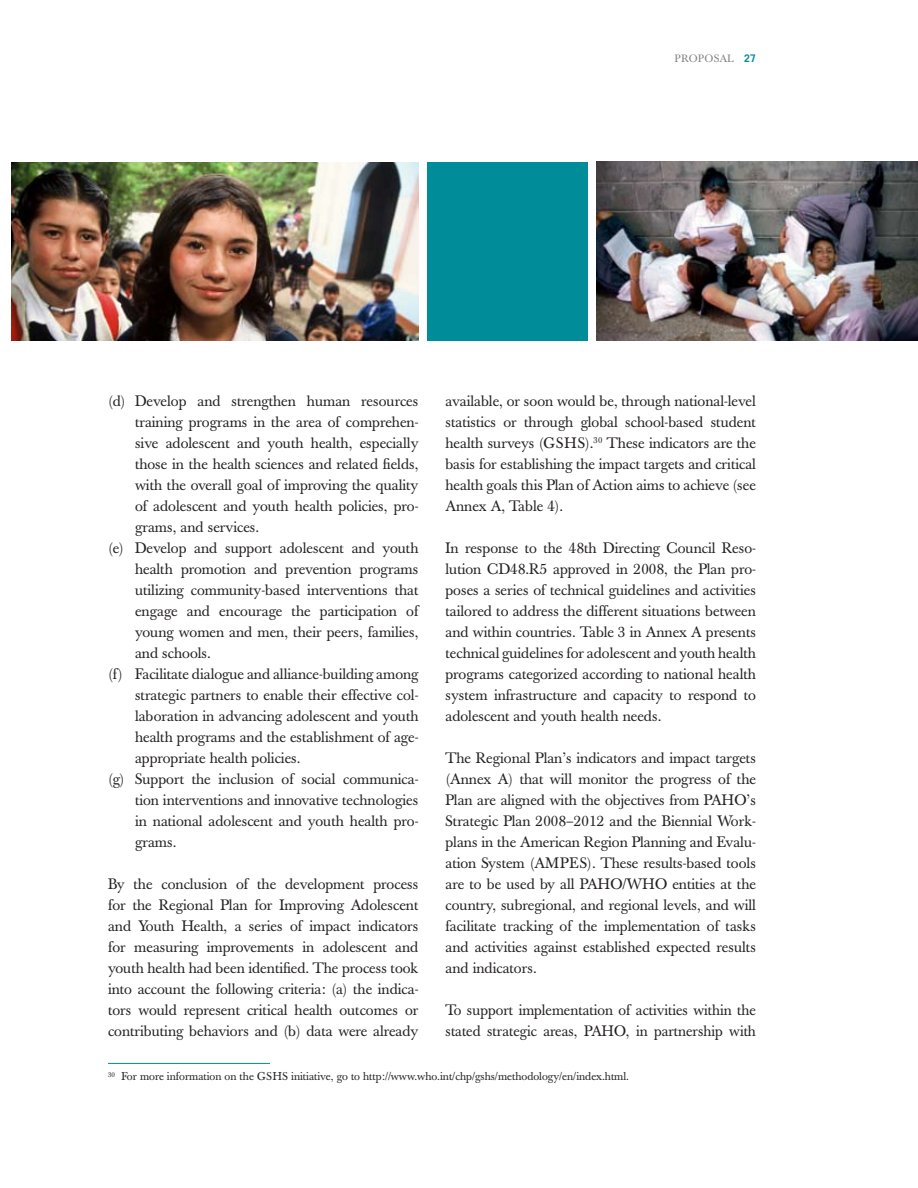
<style>
.page{position:relative;width:918px;height:1188px;background:#fff}
.page>*{position:absolute;margin:0;border:0;box-sizing:border-box;transform-origin:0 0}
.t1{font:15px/21px "Baskerville";color:#231f20;text-align:justify}
.t2{font:11.25px "Baskerville";color:#231f20}
.t3{font:10.5px "Baskerville BE";color:#808285}
.t4{font:700 10.5px "Trade Gothic";color:#008c99}
.t5{font:7.05px "Baskerville";color:#231f20}
</style>
<div class="page">
<hr style="left:108px;top:1063px;width:162px;height:1px;background:#008c99">
<img style="left:11px;top:162px;width:407px;height:179px">
<div style="left:428px;top:162px;width:160px;height:179px;background:#008c99"></div>
<img style="left:597px;top:162px;width:321px;height:179px">
<p class="t3" style="left:675px;top:52px;width:9px">PR</p>
<p class="t3" style="left:705px;top:52px;width:17px">OPOS</p>
<p class="t4" style="left:744px;top:52px;width:13px">27</p>
<p class="t1" style="left:108px;top:391px;width:312px">(d) Develop and strengthen human resources</p>
<p class="t1" style="left:135px;top:412px;width:285px">training programs in the area of comprehen-</p>
<p class="t1" style="left:135px;top:433px;width:285px">sive adolescent and youth health, especially</p>
<p class="t1" style="left:135px;top:454px;width:285px">those in the health sciences and related fields,</p>
<p class="t1" style="left:135px;top:475px;width:285px">with the overall goal of improving the quality</p>
<p class="t1" style="left:135px;top:496px;width:285px">of adolescent and youth health policies, pro-</p>
<p class="t1" style="left:135px;top:517px;width:126px">grams, and services.</p>
<p class="t1" style="left:108px;top:538px;width:312px">(e) Develop and support adolescent and youth</p>
<p class="t1" style="left:135px;top:559px;width:285px">health promotion and prevention programs</p>
<p class="t1" style="left:135px;top:580px;width:285px">utilizing community-based interventions that</p>
<p class="t1" style="left:135px;top:601px;width:285px">engage and encourage the participation of</p>
<p class="t1" style="left:135px;top:622px;width:285px">young women and men, their peers, families,</p>
<p class="t1" style="left:135px;top:643px;width:77px">and schools.</p>
<p class="t1" style="left:108px;top:664px;width:312px">(f) Facilitate dialogue and alliance-building among</p>
<p class="t1" style="left:135px;top:685px;width:285px">strategic partners to enable their effective col-</p>
<p class="t1" style="left:135px;top:706px;width:285px">laboration in advancing adolescent and youth</p>
<p class="t1" style="left:135px;top:727px;width:285px">health programs and the establishment of age-</p>
<p class="t1" style="left:135px;top:748px;width:167px">appropriate health policies.</p>
<p class="t1" style="left:108px;top:769px;width:312px">(g) Support the inclusion of social communica-</p>
<p class="t1" style="left:135px;top:790px;width:285px">tion interventions and innovative technologies</p>
<p class="t1" style="left:135px;top:811px;width:285px">in national adolescent and youth health pro-</p>
<p class="t1" style="left:135px;top:832px;width:43px">grams.</p>
<p class="t1" style="left:108px;top:874px;width:312px">By the conclusion of the development process for the Regional Plan for Improving Adolescent and Youth Health, a series of impact indicators for measuring improvements in adolescent and youth health had been identified. The process took into account the following criteria: (a) the indica&shy;tors would represent critical health outcomes or contributing behaviors and (b) data were already</p>
<p class="t1" style="left:445px;top:391px;width:312px">available, or soon would be, through national-level statistics or through global school-based student health surveys (GSHS).<sup>30</sup> These indicators are the basis for establishing the impact targets and critical health goals this Plan of Action aims to achieve (see Annex A, Table 4).</p>
<p class="t1" style="left:445px;top:538px;width:312px">In response to the 48th Directing Council Reso&shy;lution CD48.R5 approved in 2008, the Plan pro&shy;poses a series of technical guidelines and activities tailored to address the different situations between and within countries. Table 3 in Annex A presents technical guidelines for adolescent and youth health programs categorized according to national health system infrastructure and capacity to respond to adolescent and youth health needs.</p>
<p class="t1" style="left:445px;top:748px;width:312px">The Regional Plan’s indicators and impact targets (Annex A) that will monitor the progress of the Plan are aligned with the objectives from PAHO’s Strategic Plan 2008–2012 and the Biennial Work&shy;plans in the American Region Planning and Evalu&shy;ation System (AMPES). These results-based tools are to be used by all PAHO/WHO entities at the country, subregional, and regional levels, and will facilitate tracking of the implementation of tasks and activities against established expected results and indicators.</p>
<p class="t1" style="left:446px;top:1000px;width:312px">To support implementation of activities within the stated strategic areas, PAHO, in partnership with</p>
<p class="t2" style="left:122px;top:1070px;width:509px">For more information on the GSHS initiative, go to http://www.who.int/chp/gshs/methodology/en/index.html.</p>
<p class="t5" style="left:108px;top:1070px;width:9px">30</p>
</div>
